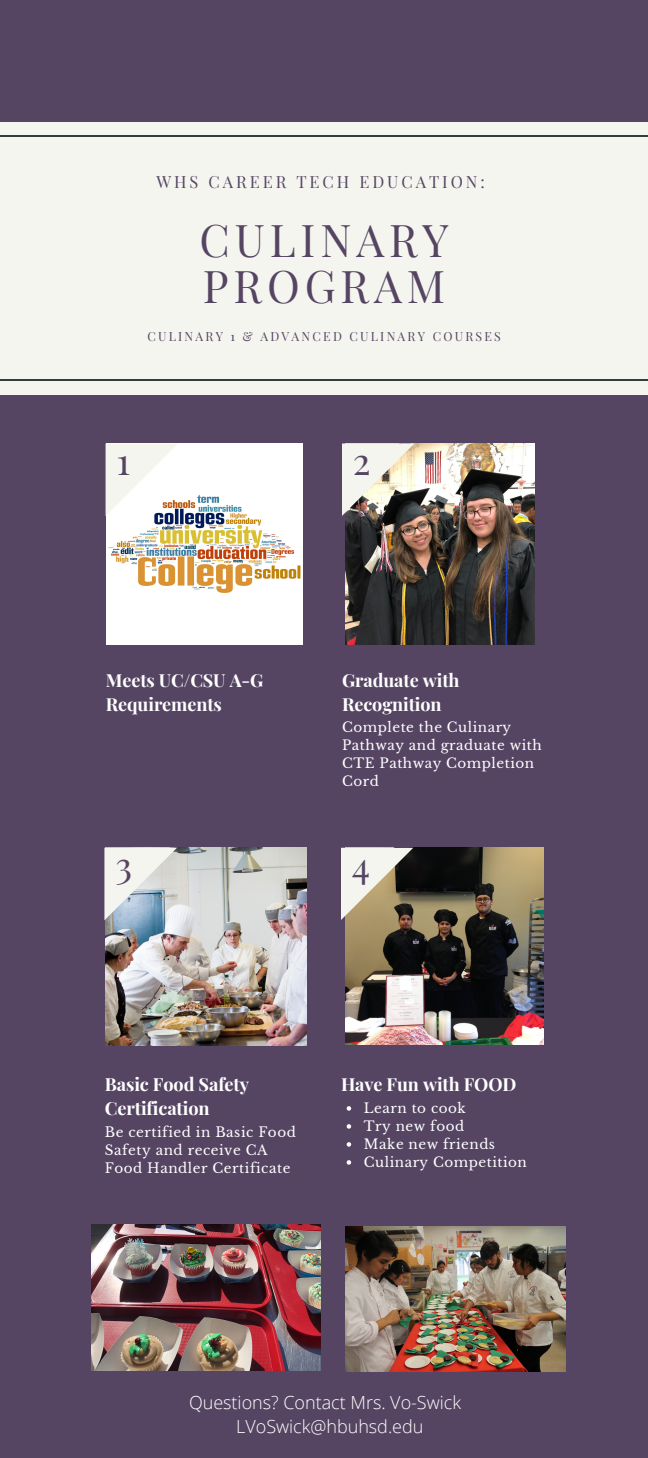
<style>
.page{position:relative;width:648px;height:1458px;background:#554563}
.page>*{position:absolute;margin:0;border:0;box-sizing:border-box;transform-origin:0 0}
.t1{font:44.1px/45.7px "Playfair Display";letter-spacing:.11em;color:#554563}
.t2{font:37.12px "Playfair Display";color:#554563}
.t3{font:700 18px/24.1px "Playfair Display";letter-spacing:-.005em;color:#fff}
.t4{font:300 18px "Open Sans";color:#fff}
.t5{font:16.43px "Playfair Display";letter-spacing:.18em;color:#554563}
.t6{font:13.5px/18px "Libre Baskerville";letter-spacing:.04em;color:#fff}
.t7{font:12.38px "Playfair Display";letter-spacing:.18em;color:#554563}
</style>
<div class="page">
<div style="left:0;top:122px;width:648px;height:272px;background:#f5f5ef"></div>
<hr style="left:0;top:135px;width:648px;height:2px;background:#303f3c">
<hr style="left:0;top:379px;width:648px;height:2px;background:#303f3c">
<img style="left:107px;top:444px;width:195px;height:200px">
<svg style="left:106px;top:444px;width:72px;height:72px;background:#f5f4f1"></svg>
<img style="left:346px;top:444px;width:189px;height:200px">
<svg style="left:342px;top:444px;width:72px;height:72px;background:#cecabe"></svg>
<img style="left:106px;top:848px;width:201px;height:197px">
<svg style="left:105px;top:848px;width:72px;height:72px;background:#d5dcde"></svg>
<img style="left:346px;top:848px;width:197px;height:197px">
<svg style="left:341px;top:848px;width:72px;height:72px;background:#b7b09d"></svg>
<img style="left:91px;top:1225px;width:230px;height:145px">
<img style="left:346px;top:1226px;width:219px;height:146px">
<svg style="left:347px;top:1106px;width:4px;height:5px"></svg>
<svg style="left:347px;top:1124px;width:4px;height:5px"></svg>
<svg style="left:347px;top:1142px;width:4px;height:5px"></svg>
<svg style="left:347px;top:1160px;width:4px;height:5px"></svg>
<p class="t5" style="left:156px;top:170px;width:330px">WHS CAREER TECH EDUCATION:</p>
<p class="t1" style="left:200px;top:216px;width:251px">CULINARY<br>PROGRAM</p>
<p class="t7" style="left:147px;top:328px;width:355px">CULINARY 1 &amp; ADVANCED CULINARY COURSES</p>
<p class="t2" style="left:117px;top:435px;width:15px">1</p>
<p class="t2" style="left:353px;top:435px;width:19px">2</p>
<p class="t3" style="left:106px;top:667px;width:159px">Meets UC/CSU A-G<br>Requirements</p>
<p class="t3" style="left:342px;top:667px;width:119px">Graduate with<br>Recognition</p>
<p class="t6" style="left:342px;top:718px;width:201px">Complete the Culinary<br>Pathway and graduate with<br>CTE Pathway Completion<br>Cord</p>
<p class="t2" style="left:115px;top:839px;width:18px">3</p>
<p class="t2" style="left:352px;top:839px;width:20px">4</p>
<p class="t3" style="left:105px;top:1072px;width:146px">Basic Food Safety<br>Certification</p>
<p class="t6" style="left:105px;top:1124px;width:193px">Be certified in Basic Food<br>Safety and receive CA<br>Food Handler Certificate</p>
<p class="t3" style="left:341px;top:1071px;width:177px">Have Fun with FOOD</p>
<p class="t6" style="left:364px;top:1099px;width:103px">Learn to cook</p>
<p class="t6" style="left:364px;top:1117px;width:102px">Try new food</p>
<p class="t6" style="left:364px;top:1135px;width:133px">Make new friends</p>
<p class="t6" style="left:364px;top:1153px;width:164px">Culinary Competition</p>
<p class="t4" style="left:189px;top:1390px;width:274px">Questions? Contact Mrs. Vo-Swick</p>
<p class="t4" style="left:236px;top:1414px;width:189px">LVoSwick@hbuhsd.edu</p>
</div>
